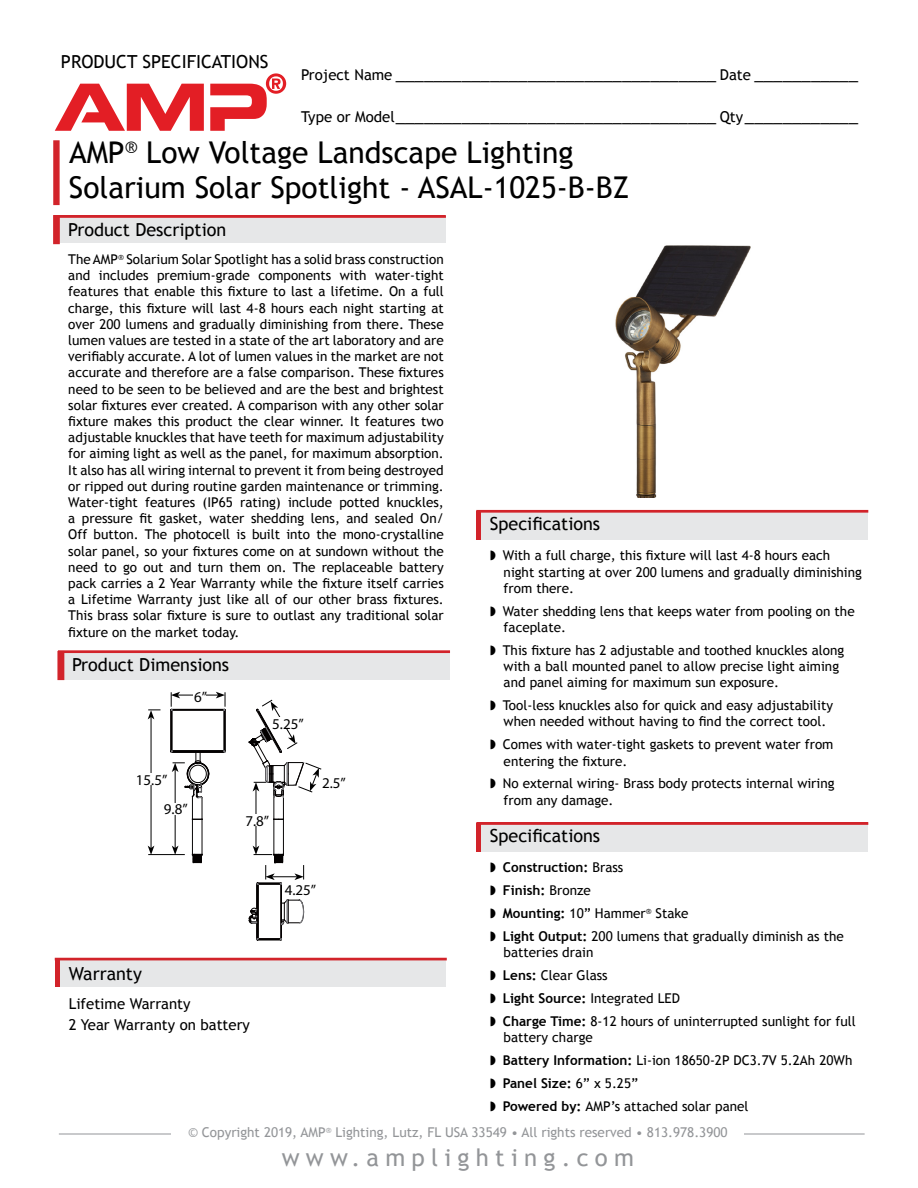
<style>
.page{position:relative;width:918px;height:1188px;background:#fff}
.page>*{position:absolute;margin:0;border:0;box-sizing:border-box;transform-origin:0 0}
.t1{font:30px/34.5px "Trebuchet MS";color:#000}
.t2{font:24px "Trebuchet MS";letter-spacing:.26em;color:#939598}
.t3{font:18px "Trebuchet MS";color:#000}
.t4{font:15px "Trebuchet MS";color:#000}
.t5{font:15px "Myriad Pro";color:#000}
.t6{font:13.5px/16.2px "Trebuchet MS";color:#000}
.t7{font:13.5px "Trebuchet MS";color:#939598}
.s1{font-size:15px}
.s2{font-weight:700}
</style>
<div class="page">
<img style="left:615px;top:245px;width:136px;height:252px">
<hr style="left:59px;top:1134px;width:806px;height:1px;background:#939598">
<div style="left:172px;top:1111px;width:572px;height:70px;background:#fff"></div>
<div style="left:59px;top:216px;width:387px;height:27px;background:#e6e7e8"></div>
<svg style="left:53px;top:215px;width:7px;height:29px"></svg>
<svg style="left:53px;top:140px;width:7px;height:65px"></svg>
<div style="left:54px;top:215px;width:392px;height:3px;border:2px solid #d2232a"></div>
<div style="left:63px;top:652px;width:387px;height:27px;background:#e6e7e8"></div>
<svg style="left:57px;top:651px;width:7px;height:29px"></svg>
<div style="left:58px;top:650px;width:392px;height:3px;border:2px solid #d2232a"></div>
<div style="left:481px;top:511px;width:387px;height:28px;background:#e6e7e8"></div>
<div style="left:476px;top:511px;width:5px;height:28px;background:#d2232a"></div>
<div style="left:476px;top:510px;width:392px;height:3px;border:2px solid #d2232a"></div>
<div style="left:59px;top:959px;width:387px;height:28px;background:#e6e7e8"></div>
<hr style="left:55px;top:959px;width:4px;height:28px;background:#d2232a">
<div style="left:55px;top:958px;width:392px;height:2px;border:2px solid #d2232a"></div>
<svg style="left:210px;top:73px;width:76px;height:58px"></svg>
<svg style="left:55px;top:84px;width:149px;height:47px"></svg>
<div style="left:481px;top:823px;width:387px;height:29px;background:#e6e7e8"></div>
<div style="left:476px;top:823px;width:5px;height:29px;background:#d2232a"></div>
<div style="left:476px;top:822px;width:392px;height:3px;border:2px solid #d2232a"></div>
<hr style="left:274px;top:819px;width:1px;height:35px;background:#030000">
<hr style="left:283px;top:819px;width:1px;height:35px;background:#030000">
<hr style="left:192px;top:819px;width:1px;height:35px;background:#030000">
<hr style="left:202px;top:819px;width:1px;height:35px;background:#030000">
<hr style="left:172px;top:751px;width:52px;height:1px;background:#030000">
<hr style="left:172px;top:709px;width:52px;height:1px;background:#030000">
<hr style="left:172px;top:752px;width:52px;height:1px;background:#030000">
<hr style="left:225px;top:710px;width:1px;height:41px;background:#030000">
<hr style="left:172px;top:750px;width:52px;height:1px;background:#030000">
<hr style="left:172px;top:710px;width:1px;height:41px;background:#030000">
<hr style="left:171px;top:711px;width:1px;height:40px;background:#030000">
<hr style="left:172px;top:710px;width:52px;height:1px;background:#030000">
<hr style="left:224px;top:711px;width:1px;height:40px;background:#030000">
<svg style="left:192px;top:854px;width:11px;height:9px"></svg>
<hr style="left:256px;top:884px;width:1px;height:55px;background:#030000">
<hr style="left:257px;top:884px;width:1px;height:55px;background:#030000">
<hr style="left:258px;top:884px;width:1px;height:55px;background:#030000">
<hr style="left:281px;top:884px;width:1px;height:55px;background:#030000">
<svg style="left:256px;top:938px;width:26px;height:3px"></svg>
<svg style="left:249px;top:908px;width:9px;height:16px"></svg>
<svg style="left:281px;top:899px;width:23px;height:27px"></svg>
<hr style="left:175px;top:770px;width:1px;height:78px;background:#000">
<svg style="left:172px;top:846px;width:7px;height:8px"></svg>
<hr style="left:151px;top:717px;width:1px;height:131px;background:#000">
<svg style="left:148px;top:846px;width:6px;height:8px"></svg>
<hr style="left:256px;top:789px;width:1px;height:59px;background:#000">
<hr style="left:178px;top:695px;width:40px;height:1px;background:#000">
<svg style="left:216px;top:692px;width:10px;height:19px"></svg>
<svg style="left:170px;top:692px;width:10px;height:19px"></svg>
<hr style="left:148px;top:854px;width:37px;height:1px;background:#000">
<svg style="left:253px;top:846px;width:51px;height:39px"></svg>
<svg style="left:170px;top:750px;width:40px;height:70px"></svg>
<svg style="left:148px;top:710px;width:13px;height:9px"></svg>
<svg style="left:249px;top:699px;width:73px;height:121px"></svg>
<div style="left:321px;top:776px;width:24px;height:12px;background:#fff"></div>
<div style="left:272px;top:718px;width:31px;height:11px;background:#fff"></div>
<div style="left:194px;top:691px;width:12px;height:11px;background:#fff"></div>
<div style="left:285px;top:884px;width:30px;height:11px;background:#fff"></div>
<div style="left:164px;top:803px;width:23px;height:11px;background:#fff"></div>
<div style="left:136px;top:774px;width:31px;height:11px;background:#fff"></div>
<div style="left:245px;top:814px;width:23px;height:12px;background:#fff"></div>
<h3 class="t3" style="left:61px;top:51px;width:209px">PRODUCT SPECIFICATIONS</h3>
<h3 class="t3" style="left:301px;top:63px;width:558px"><span class="s1">Project Name</span> __________________________________ <span class="s1">Date</span> ___________</h3>
<h3 class="t3" style="left:301px;top:105px;width:558px"><span class="s1">Type or Model</span>__________________________________ <span class="s1">Qty</span>____________</h3>
<h1 class="t1" style="left:69px;top:136px;width:562px">AMP<sup>®</sup> Low Voltage Landscape Lighting<br>Solarium Solar Spotlight - ASAL-1025-B-BZ</h1>
<h3 class="t3" style="left:68px;top:219px;width:160px">Product Description</h3>
<p class="t6" style="left:68px;top:251px;width:377px;text-align:justify">The AMP<sup>®</sup> Solarium Solar Spotlight has a solid brass construction and includes premium-grade components with water-tight features that enable this fixture to last a lifetime. On a full charge, this fixture will last 4-8 hours each night starting at over 200 lumens and gradually diminishing from there. These lumen values are tested in a state of the art laboratory and are verifiably accurate. A lot of lumen values in the market are not accurate and therefore are a false comparison. These fixtures need to be seen to be believed and are the best and brightest solar fixtures ever created. A comparison with any other solar fixture makes this product the clear winner. It features two adjustable knuckles that have teeth for maximum adjustability for aiming light as well as the panel, for maximum absorption.<br>It also has all wiring internal to prevent it from being destroyed or ripped out during routine garden maintenance or trimming.<br>Water-tight features (IP65 rating) include potted knuckles, a pressure fit gasket, water shedding lens, and sealed On/ Off button. The photocell is built into the mono-crystalline solar panel, so your fixtures come on at sundown without the need to go out and turn them on. The replaceable battery pack carries a 2 Year Warranty while the fixture itself carries a Lifetime Warranty just like all of our other brass fixtures.<br>This brass solar fixture is sure to outlast any traditional solar fixture on the market today.</p>
<h3 class="t3" style="left:72px;top:654px;width:159px">Product Dimensions</h3>
<p class="t5" style="left:194px;top:688px;width:15px">6”</p>
<p class="t5" style="left:136px;top:771px;width:33px">15.5”</p>
<p class="t5" style="left:164px;top:800px;width:25px">9.8”</p>
<h3 class="t3" style="left:69px;top:963px;width:75px">Warranty</h3>
<p class="t4" style="left:69px;top:995px;width:123px">Lifetime Warranty</p>
<p class="t5" style="left:272px;top:715px;width:33px">5.25”</p>
<p class="t5" style="left:245px;top:811px;width:25px">7.8”</p>
<p class="t5" style="left:322px;top:773px;width:25px">2.5”</p>
<p class="t5" style="left:285px;top:881px;width:33px">4.25”</p>
<p class="t4" style="left:69px;top:1016px;width:183px">2 Year Warranty on battery</p>
<h3 class="t3" style="left:490px;top:513px;width:112px">Specifications</h3>
<p class="t6" style="left:504px;top:548px;width:360px;text-indent:-14px">◗ With a full charge, this fixture will last 4-8 hours each night starting at over 200 lumens and gradually diminishing from there.</p>
<p class="t6" style="left:504px;top:603px;width:353px;text-indent:-14px">◗ Water shedding lens that keeps water from pooling on the faceplate.</p>
<p class="t6" style="left:504px;top:642px;width:342px;text-indent:-14px">◗ This fixture has 2 adjustable and toothed knuckles along with a ball mounted panel to allow precise light aiming and panel aiming for maximum sun exposure.</p>
<p class="t6" style="left:490px;top:697px;width:344px;text-align:center">◗ Tool-less knuckles also for quick and easy adjustability when needed without having to find the correct tool.</p>
<p class="t6" style="left:504px;top:737px;width:331px;text-indent:-14px">◗ Comes with water-tight gaskets to prevent water from entering the fixture.</p>
<p class="t6" style="left:504px;top:776px;width:332px;text-indent:-14px">◗ No external wiring- Brass body protects internal wiring from any damage.</p>
<h3 class="t3" style="left:490px;top:825px;width:112px">Specifications</h3>
<p class="t6" style="left:490px;top:856px;width:355px;line-height:23px">◗ <span class="s2">Construction:</span> Brass<br>◗ <span class="s2">Finish:</span> Bronze<br>◗ <span class="s2">Mounting:</span> 10” Hammer<sup>®</sup> Stake<br>◗ <span class="s2">Light Output:</span> 200 lumens that gradually diminish as the</p>
<p class="t6" style="left:490px;top:941px;width:367px;line-height:23px;text-indent:14px">batteries drain<br>◗ <span class="s2">Lens:</span> Clear Glass<br>◗ <span class="s2">Light Source:</span> Integrated LED<br>◗ <span class="s2">Charge Time:</span> 8-12 hours of uninterrupted sunlight for full</p>
<p class="t6" style="left:490px;top:1026px;width:364px;line-height:23px;text-indent:14px">battery charge<br>◗ <span class="s2">Battery Information:</span> Li-ion 18650-2P DC3.7V 5.2Ah 20Wh ◗ <span class="s2">Panel Size:</span> 6” x 5.25”<br>◗ <span class="s2">Powered by:</span> AMP’s attached solar panel</p>
<p class="t7" style="left:188px;top:1124px;width:541px">© Copyright 2019, AMP<sup>®</sup> Lighting, Lutz, FL USA 33549 • All rights reserved • 813.978.3900</p>
<h2 class="t2" style="left:282px;top:1143px;width:354px">www.amplighting.com</h2>
</div>
